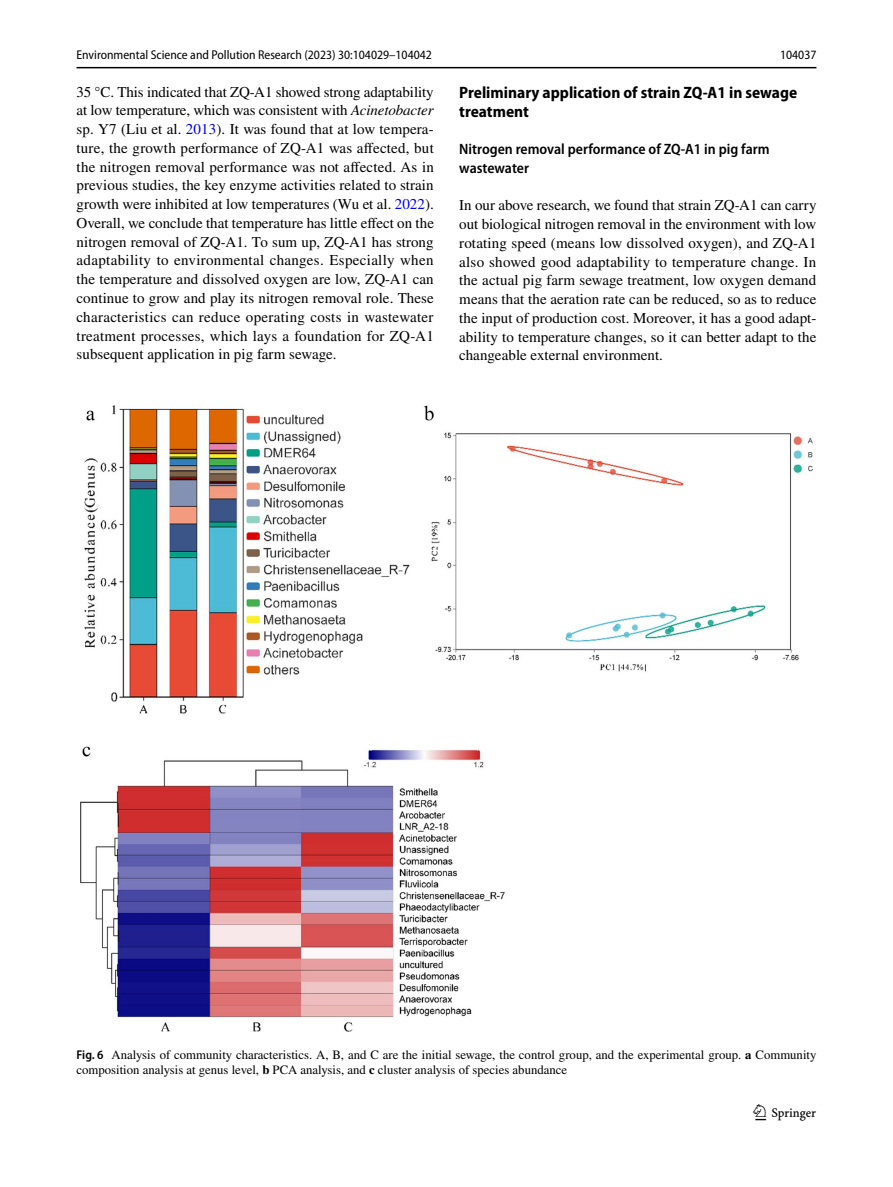
<style>
.page{position:relative;width:893px;height:1187px;background:#fff}
.page>*{position:absolute;margin:0;border:0;box-sizing:border-box;transform-origin:0 0}
.t1{font:22.5px "Springnew Regular 3";color:#000}
.t2{font:700 semi-condensed 16.5px/18.8px "Myriad Pro";color:#000}
.t3{font:15px/18.8px "STIX";letter-spacing:.005em;color:#000;text-align:justify}
.t4{font:600 semi-condensed 15px/18.8px "Myriad Pro";color:#000}
.t5{font:12.75px/15px "STIX";color:#000}
.t6{font:semi-condensed 12.75px "Myriad Pro";color:#000}
.s1{font-style:italic}
.s2{color:#00f}
.s3{font-family:"Myriad Pro";font-weight:600;font-stretch:semi-condensed}
.s4{font-weight:700}
</style>
<div class="page">
<hr style="left:77px;top:67px;width:739px;height:1px;background:#000">
<img style="left:81px;top:406px;width:731px;height:625px">
<p class="t6" style="left:77px;top:48px;width:357px">Environmental Science and Pollution Research (2023) 30:104029–104042</p>
<p class="t6" style="left:780px;top:48px;width:38px">104037</p>
<p class="t3" style="left:77px;top:83px;width:359px">35 °C. This indicated that ZQ-A1 showed strong adaptability at low temperature, which was consistent with <span class="s1">Acinetobacter </span>sp. Y7 (Liu et al. <span class="s2">2013</span>). It was found that at low tempera&shy;ture, the growth performance of ZQ-A1 was affected, but the nitrogen removal performance was not affected. As in previous studies, the key enzyme activities related to strain growth were inhibited at low temperatures (Wu et al. <span class="s2">2022</span>).<br>Overall, we conclude that temperature has little effect on the nitrogen removal of ZQ-A1. To sum up, ZQ-A1 has strong adaptability to environmental changes. Especially when the temperature and dissolved oxygen are low, ZQ-A1 can continue to grow and play its nitrogen removal role. These characteristics can reduce operating costs in wastewater treatment processes, which lays a foundation for ZQ-A1 subsequent application in pig farm sewage.</p>
<p class="t2" style="left:459px;top:83px;width:339px">Preliminary application of strain ZQ‑A1 in sewage treatment</p>
<p class="t4" style="left:459px;top:140px;width:312px">Nitrogen removal performance of ZQ‑A1 in pig farm wastewater</p>
<p class="t3" style="left:459px;top:197px;width:359px">In our above research, we found that strain ZQ-A1 can carry out biological nitrogen removal in the environment with low rotating speed (means low dissolved oxygen), and ZQ-A1 also showed good adaptability to temperature change. In the actual pig farm sewage treatment, low oxygen demand means that the aeration rate can be reduced, so as to reduce the input of production cost. Moreover, it has a good adapt&shy;ability to temperature changes, so it can better adapt to the changeable external environment.</p>
<p class="t5" style="left:77px;top:1047px;width:741px"><span class="s3">Fig. 6</span> Analysis of community characteristics. A, B, and C are the initial sewage, the control group, and the experimental group. <span class="s4">a</span> Community composition analysis at genus level, <span class="s4">b</span> PCA analysis, and <span class="s4">c</span> cluster analysis of species abundance</p>
<h1 class="t1" style="left:755px;top:1104px;width:62px">1 3</h1>
</div>
